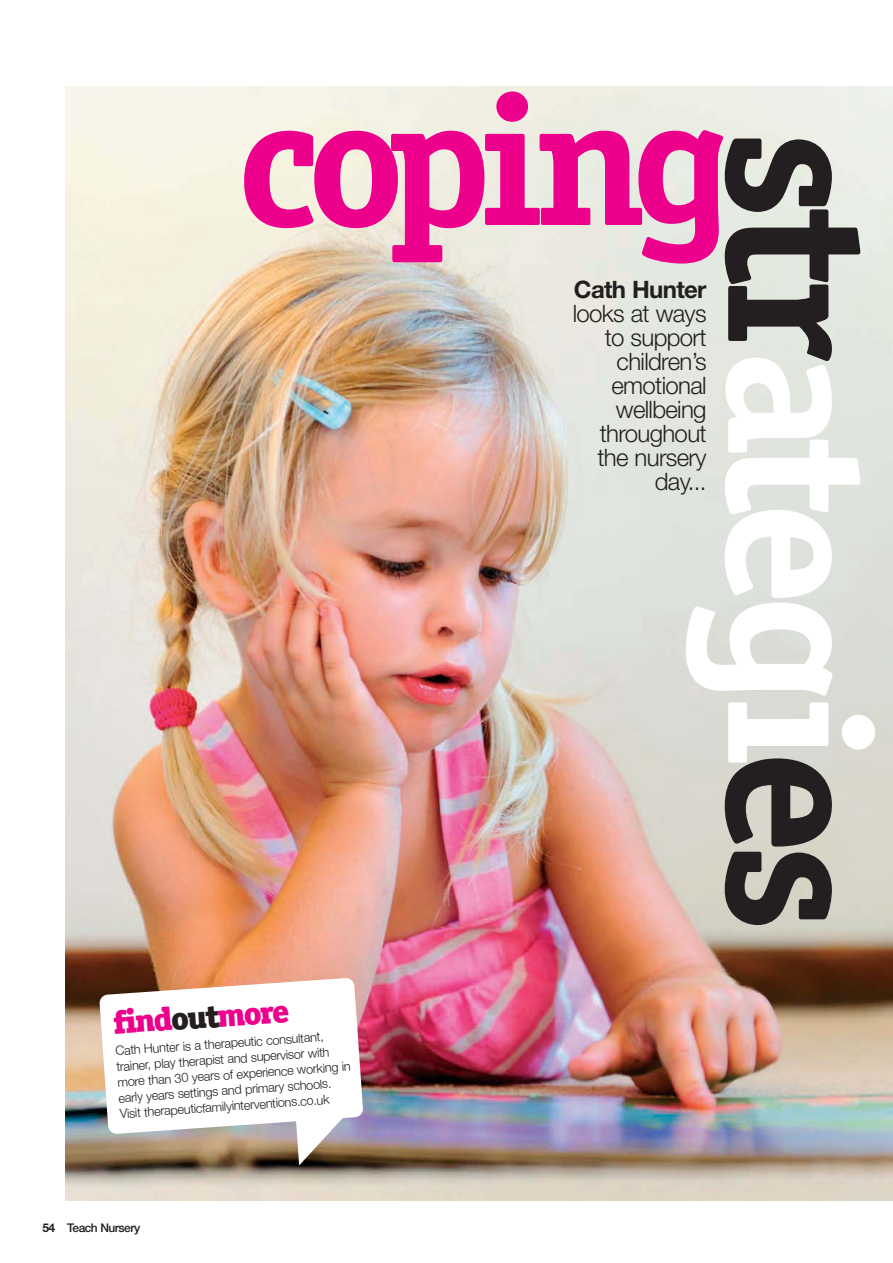
<style>
.page{position:relative;width:893px;height:1263px;background:#fff}
.page>*{position:absolute;margin:0;border:0;box-sizing:border-box;transform-origin:0 0}
.t1{font:202.95px "Officina Ser ITC Bold OS";letter-spacing:-.045em;color:#231f20;scale:1.04 1}
.t2{font:184.5px "Officina Ser ITC Bold OS";letter-spacing:-.06em;color:#ec008c;scale:1.04 1}
.t3{font:900 32.7px "Officina Ser ITC";color:#ec008c}
.t4{font:300 24px/24px "Helvetica Neue";letter-spacing:-.03em;color:#231f20;text-align:right}
.t5{font:700 24px "Helvetica Neue CE";letter-spacing:-.03em;color:#231f20}
.t6{font:300 12.75px/15.8px "Helvetica Neue";color:#231f20}
.t7{font:500 12px "Helvetica Neue CE";letter-spacing:-.045em;color:#231f20}
.s1{color:#fff}
.s2{color:#231f20}
.s3{font-family:"Helvetica Neue";font-weight:700}
</style>
<div class="page">
<img style="left:66px;top:87px;width:827px;height:1113px">
<svg style="left:99px;top:978px;width:264px;height:187px"></svg>
<h2 class="t2" style="left:238px;top:53px;width:476px">coping</h2>
<h1 class="t1" style="left:917px;top:129px;width:774px;rotate:90deg">str<span class="s1">ategi</span>es</h1>
<h3 class="t5" style="left:574px;top:281px;width:134px">Cath Hunter</h3>
<h3 class="t4" style="left:573px;top:304px;width:135px">looks at ways to support children’s emotional wellbeing throughout the nursery day...</h3>
<h3 class="t3" style="left:112px;top:1004px;width:178px;rotate:-4deg">find<span class="s2">out</span>more</h3>
<p class="t6" style="left:115px;top:1044px;width:235px;rotate:-4deg">Cath Hunter is a therapeutic consultant, trainer, play therapist and supervisor with more than 30 years of experience working in early years settings and primary schools.<br>Visit therapeuticfamilyinterventions.co.uk</p>
<p class="t7" style="left:42px;top:1221px;width:99px"><span class="s3">54</span> Teach Nursery</p>
</div>
